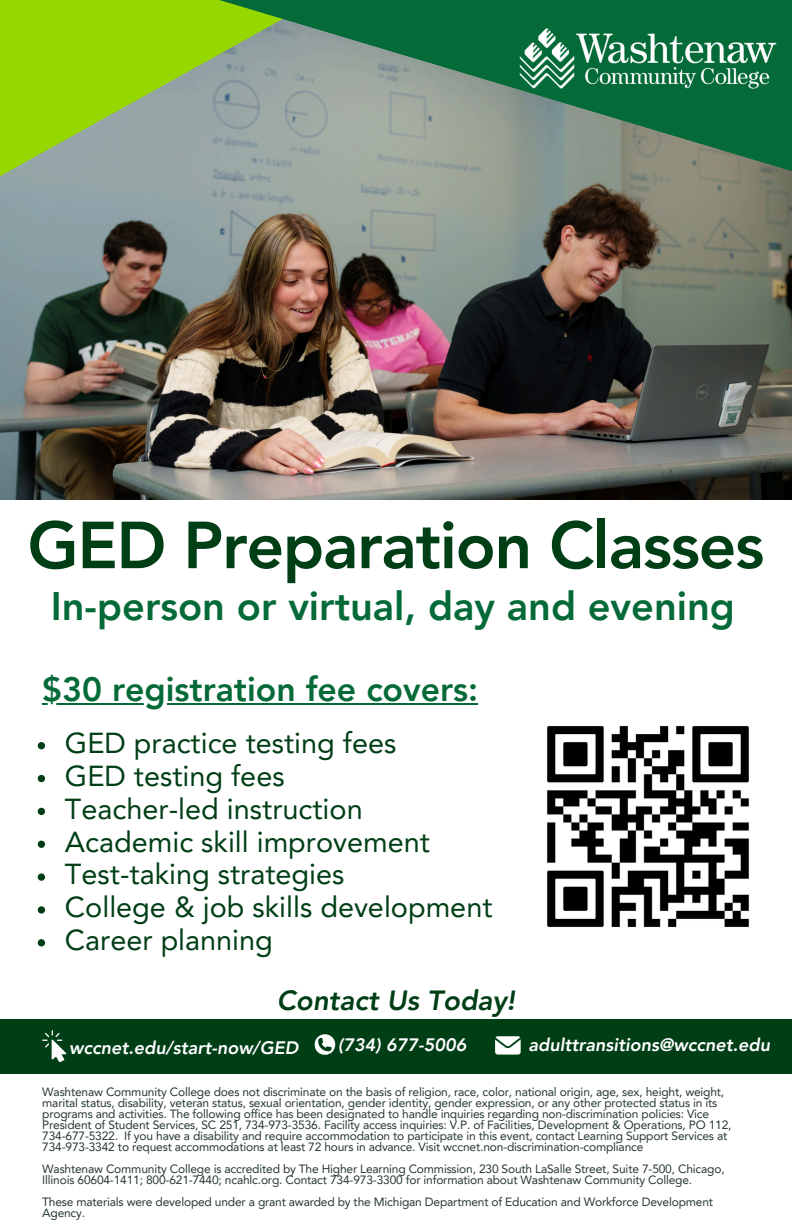
<style>
.page{position:relative;width:792px;height:1224px;background:#fff}
.page>*{position:absolute;margin:0;border:0;box-sizing:border-box;transform-origin:0 0}
.t1{font:800 65.8px "Avenir LT Pro";letter-spacing:-.02em;color:#003e16}
.t2{font:800 39.8px "Avenir LT Pro";color:#046a38}
.t3{font:800 33.8px "Avenir LT Pro";color:#046a38}
.t4{font:28.8px "Avenir LT Pro";color:#003e16}
.t5{font:italic 800 27.8px "Avenir LT Pro";color:#003e16}
.t6{font:italic 800 18px "Avenir LT Pro";color:#fff}
.t7{font:12px/11px "Avenir LT Pro";letter-spacing:-.015em;color:#26392f}
</style>
<div class="page">
<img style="left:0;top:192px;width:792px;height:308px">
<svg style="left:0;top:172px;width:515px;height:38px;background:#96a4a3"></svg>
<svg style="left:0;top:0;width:217px;height:172px;background:#96c636"></svg>
<svg style="left:217px;top:0;width:575px;height:192px;background:#678f74"></svg>
<img style="left:515px;top:22px;width:267px;height:72px">
<div style="left:0;top:1019px;width:792px;height:55px;background:#003e16"></div>
<svg style="left:315px;top:1034px;width:20px;height:21px"></svg>
<svg style="left:38px;top:742px;width:7px;height:7px"></svg>
<svg style="left:38px;top:775px;width:7px;height:7px"></svg>
<svg style="left:38px;top:808px;width:7px;height:7px"></svg>
<svg style="left:38px;top:841px;width:7px;height:7px"></svg>
<svg style="left:38px;top:873px;width:7px;height:8px"></svg>
<svg style="left:38px;top:906px;width:7px;height:8px"></svg>
<svg style="left:38px;top:939px;width:7px;height:7px"></svg>
<hr style="left:42px;top:703px;width:436px;height:2px;background:#046a38">
<svg style="left:42px;top:1030px;width:24px;height:32px"></svg>
<svg style="left:495px;top:1036px;width:26px;height:18px"></svg>
<img style="left:547px;top:726px;width:202px;height:201px">
<h6 class="t1" style="left:28px;top:518px;width:738px">GED Preparation Classes</h6>
<p class="t2" style="left:51px;top:590px;width:686px">In-person or virtual, day and evening</p>
<p class="t3" style="left:42px;top:675px;width:437px">$30 registration fee covers:</p>
<h3 class="t4" style="left:65px;top:731px;width:333px">GED practice testing fees</h3>
<p class="t4" style="left:65px;top:764px;width:221px">GED testing fees</p>
<p class="t4" style="left:65px;top:797px;width:299px">Teacher-led instruction</p>
<p class="t4" style="left:65px;top:830px;width:367px">Academic skill improvement</p>
<p class="t4" style="left:65px;top:863px;width:281px">Test-taking strategies</p>
<p class="t4" style="left:65px;top:895px;width:429px">College &amp; job skills development</p>
<p class="t4" style="left:65px;top:928px;width:209px">Career planning</p>
<h2 class="t5" style="left:277px;top:989px;width:240px">Contact Us Today!</h2>
<p class="t6" style="left:69px;top:1041px;width:231px">wccnet.edu/start-now/GED</p>
<h4 class="t6" style="left:528px;top:1037px;width:243px">adulttransitions@wccnet.edu</h4>
<h1 class="t6" style="left:338px;top:1037px;width:130px">(734) 677-5006</h1>
<h6 class="t7" style="left:42px;top:1088px;width:691px">Washtenaw Community College does not discriminate on the basis of religion, race, color, national origin, age, sex, height, weight, marital status, disability, veteran status, sexual orientation, gender identity, gender expression, or any other protected status in its programs and activities. The following office has been designated to handle inquiries regarding non-discrimination policies: Vice President of Student Services, SC 251, 734-973-3536. Facility access inquiries: V.P. of Facilities, Development &amp; Operations, PO 112, 734-677-5322. If you have a disability and require accommodation to participate in this event, contact Learning Support Services at 734-973-3342 to request accommodations at least 72 hours in advance. Visit wccnet.non-discrimination-compliance</h6>
<p class="t7" style="left:42px;top:1165px;width:684px">Washtenaw Community College is accredited by The Higher Learning Commission, 230 South LaSalle Street, Suite 7-500, Chicago,<br>Illinois 60604-1411; 800-621-7440; ncahlc.org. Contact 734-973-3300 for information about Washtenaw Community College.</p>
<h6 class="t7" style="left:42px;top:1198px;width:672px">These materials were developed under a grant awarded by the Michigan Department of Education and Workforce Development<br>Agency.</h6>
</div>
